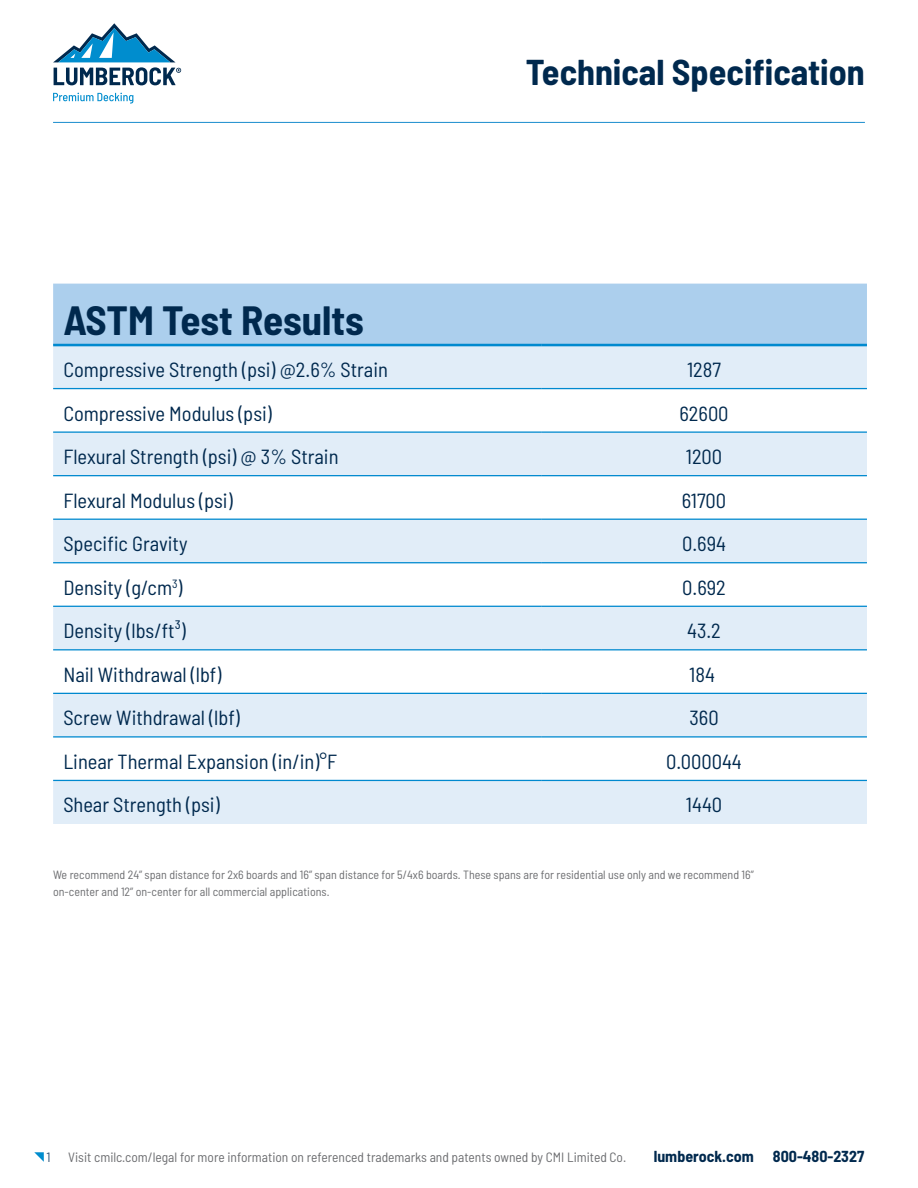
<style>
.page{position:relative;width:918px;height:1188px;background:#fff}
.page>*{position:absolute;margin:0;border:0;box-sizing:border-box;transform-origin:0 0}
.table-header{font:700 semi-condensed 40.95px "Barlow";color:#00294e}
.Body_Text{font:700 semi-condensed 36px "Barlow";color:#00294e}
.table-body{font:semi-condensed 20.55px "Barlow";color:#00294e}
.t1{font:700 semi-condensed 15.9px "Barlow";color:#00294e}
.t2{font:semi-condensed 13.5px "Barlow";color:#6c6d70}
.t3{font:semi-condensed 13.5px "Barlow";color:#2d5376}
.page-number{font:semi-condensed 12px/16.6px "Barlow";color:#6c6d70}
</style>
<div class="page">
<hr style="left:53px;top:122px;width:812px;height:1px;background:#198ccd">
<svg style="left:53px;top:93px;width:80px;height:11px"></svg>
<svg style="left:53px;top:23px;width:128px;height:62px"></svg>
<div style="left:53px;top:284px;width:814px;height:60px;background:#accfed"></div>
<svg style="left:53px;top:346px;width:814px;height:478px;fill:#e1edf8"></svg>
<hr style="left:53px;top:344px;width:488px;height:2px;background:#0089cf">
<hr style="left:541px;top:344px;width:326px;height:2px;background:#0089cf">
<hr style="left:53px;top:388px;width:488px;height:1px;background:#0089cf">
<hr style="left:541px;top:388px;width:326px;height:1px;background:#0089cf">
<hr style="left:53px;top:431px;width:488px;height:2px;background:#0089cf">
<hr style="left:541px;top:431px;width:326px;height:2px;background:#0089cf">
<hr style="left:53px;top:475px;width:488px;height:1px;background:#0089cf">
<hr style="left:541px;top:475px;width:326px;height:1px;background:#0089cf">
<hr style="left:53px;top:519px;width:488px;height:1px;background:#0089cf">
<hr style="left:541px;top:519px;width:326px;height:1px;background:#0089cf">
<hr style="left:53px;top:562px;width:488px;height:1px;background:#0089cf">
<hr style="left:541px;top:562px;width:326px;height:1px;background:#0089cf">
<hr style="left:53px;top:606px;width:488px;height:1px;background:#0089cf">
<hr style="left:541px;top:606px;width:326px;height:1px;background:#0089cf">
<hr style="left:53px;top:649px;width:488px;height:1px;background:#0089cf">
<hr style="left:541px;top:649px;width:326px;height:1px;background:#0089cf">
<hr style="left:53px;top:693px;width:488px;height:1px;background:#0089cf">
<hr style="left:541px;top:693px;width:326px;height:1px;background:#0089cf">
<hr style="left:53px;top:736px;width:488px;height:2px;background:#0089cf">
<hr style="left:541px;top:736px;width:326px;height:2px;background:#0089cf">
<hr style="left:53px;top:780px;width:488px;height:1px;background:#0089cf">
<hr style="left:541px;top:780px;width:326px;height:1px;background:#0089cf">
<svg style="left:34px;top:1152px;width:10px;height:10px"></svg>
<p class="Body_Text" style="left:526px;top:46px;width:341px">Technical Specification</p>
<p class="table-header" style="left:63px;top:290px;width:302px">ASTM Test Results</p>
<p class="table-body" style="left:63px;top:355px;width:326px">Compressive Strength (psi) @2.6% Strain</p>
<p class="table-body" style="left:687px;top:355px;width:36px">1287</p>
<p class="table-body" style="left:63px;top:398px;width:210px">Compressive Modulus (psi)</p>
<p class="table-body" style="left:679px;top:398px;width:51px">62600</p>
<p class="table-body" style="left:63px;top:442px;width:277px">Flexural Strength (psi) @ 3% Strain</p>
<p class="table-body" style="left:686px;top:442px;width:38px">1200</p>
<p class="table-body" style="left:63px;top:486px;width:171px">Flexural Modulus (psi)</p>
<p class="table-body" style="left:682px;top:486px;width:46px">61700</p>
<p class="table-body" style="left:63px;top:529px;width:126px">Specific Gravity</p>
<p class="table-body" style="left:682px;top:529px;width:45px">0.694</p>
<p class="table-body" style="left:63px;top:573px;width:121px">Density (g/cm<sup>3</sup>)</p>
<p class="table-body" style="left:682px;top:573px;width:45px">0.692</p>
<p class="table-body" style="left:63px;top:616px;width:124px">Density (lbs/ft³)</p>
<p class="table-body" style="left:687px;top:616px;width:35px">43.2</p>
<p class="table-body" style="left:63px;top:660px;width:159px">Nail Withdrawal (lbf)</p>
<p class="table-body" style="left:689px;top:660px;width:27px">184</p>
<p class="table-body" style="left:63px;top:703px;width:178px">Screw Withdrawal (lbf)</p>
<p class="table-body" style="left:689px;top:703px;width:31px">360</p>
<p class="table-body" style="left:63px;top:747px;width:275px">Linear Thermal Expansion (in/in)°F</p>
<p class="table-body" style="left:666px;top:747px;width:77px">0.000044</p>
<p class="table-body" style="left:63px;top:790px;width:158px">Shear Strength (psi)</p>
<p class="table-body" style="left:686px;top:790px;width:38px">1440</p>
<p class="page-number" style="left:53px;top:866px;width:702px">We recommend 24” span distance for 2x6 boards and 16” span distance for 5/4x6 boards. These spans are for residential use only and we recommend 16” on-center and 12” on-center for all commercial applications.</p>
<p class="t3" style="left:47px;top:1147px;width:6px">1</p>
<p class="t2" style="left:68px;top:1147px;width:559px">Visit cmilc.com/legal for more information on referenced trademarks and patents owned by CMI Limited Co.</p>
<p class="t1" style="left:654px;top:1144px;width:212px">lumberock.com 800-480-2327</p>
</div>
